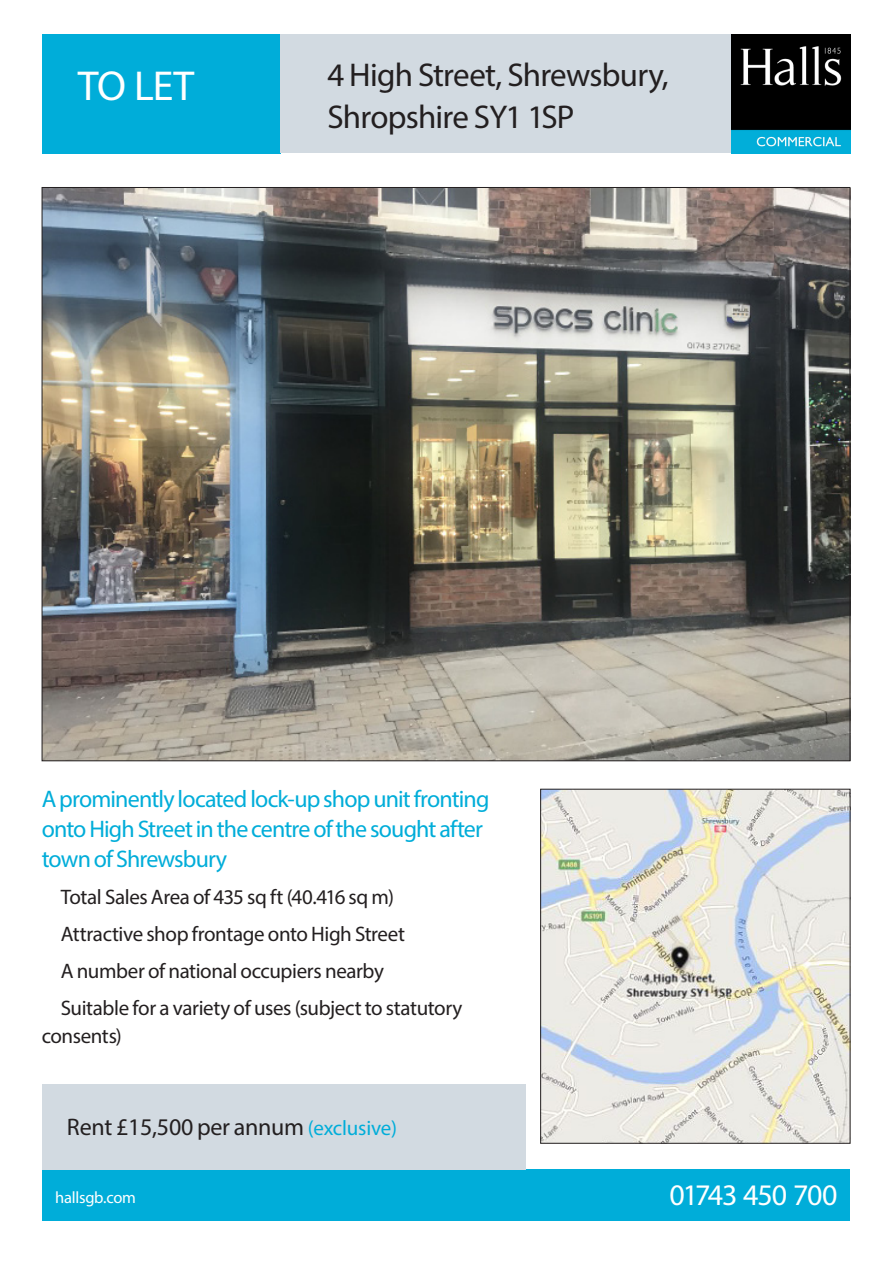
<style>
.page{position:relative;width:893px;height:1263px;background:#fff}
.page>*{position:absolute;margin:0;border:0;box-sizing:border-box;transform-origin:0 0}
.t1{font:42px "Myriad Pro";color:#fff}
.Halls_main_body_bull{font:33px/42px "Myriad Pro";letter-spacing:-.025em;color:#231f20}
.t2{font:30px "Myriad Pro";letter-spacing:-.045em;color:#fff}
.Halls_main_body_bull-2{font:24px/30px "Myriad Pro";letter-spacing:-.035em;color:#00add9}
.Halls_price{font:24px "Myriad Pro";letter-spacing:-.01em;color:#231f20}
.Halls_main_body_bull-3{font:21px/28.5px "Myriad Pro";letter-spacing:-.02em;color:#231f20}
.t3{font:16.5px "Myriad Pro";letter-spacing:-.015em;color:#fff}
.s1{font-size:21px;color:#00add9}
</style>
<div class="page">
<img style="left:731px;top:34px;width:119px;height:119px">
<div style="left:43px;top:1169px;width:807px;height:51px;background:#00add9"></div>
<div style="left:43px;top:34px;width:238px;height:119px;background:#00add9"></div>
<div style="left:281px;top:34px;width:450px;height:119px;background:#d2dae1"></div>
<div style="left:43px;top:1084px;width:483px;height:85px;background:#d2dae1"></div>
<img style="left:44px;top:189px;width:804px;height:570px">
<img style="left:542px;top:791px;width:306px;height:351px">
<div style="left:540px;top:789px;width:310px;height:355px;border:1px solid #231f20"></div>
<p class="t1" style="left:78px;top:60px;width:118px">TO LET</p>
<p class="Halls_main_body_bull" style="left:327px;top:53px;width:343px">4 High Street, Shrewsbury,<br>Shropshire SY1 1SP</p>
<p class="Halls_main_body_bull-2" style="left:42px;top:783px;width:449px">A prominently located lock-up shop unit fronting onto High Street in the centre of the sought after town of Shrewsbury</p>
<p class="Halls_main_body_bull-3" style="left:61px;top:882px;width:335px">Total Sales Area of 435 sq ft (40.416 sq m)</p>
<p class="Halls_main_body_bull-3" style="left:61px;top:919px;width:346px">Attractive shop frontage onto High Street</p>
<p class="Halls_main_body_bull-3" style="left:61px;top:956px;width:325px">A number of national occupiers nearby</p>
<p class="Halls_main_body_bull-3" style="left:42px;top:993px;width:422px;text-indent:19px">Suitable for a variety of uses (subject to statutory consents)</p>
<p class="Halls_price" style="left:67px;top:1112px;width:332px">Rent £15,500 per annum <span class="s1">(exclusive)</span></p>
<p class="t3" style="left:55px;top:1187px;width:82px">hallsgb.com</p>
<p class="t2" style="left:669px;top:1176px;width:170px">01743 450 700</p>
</div>
